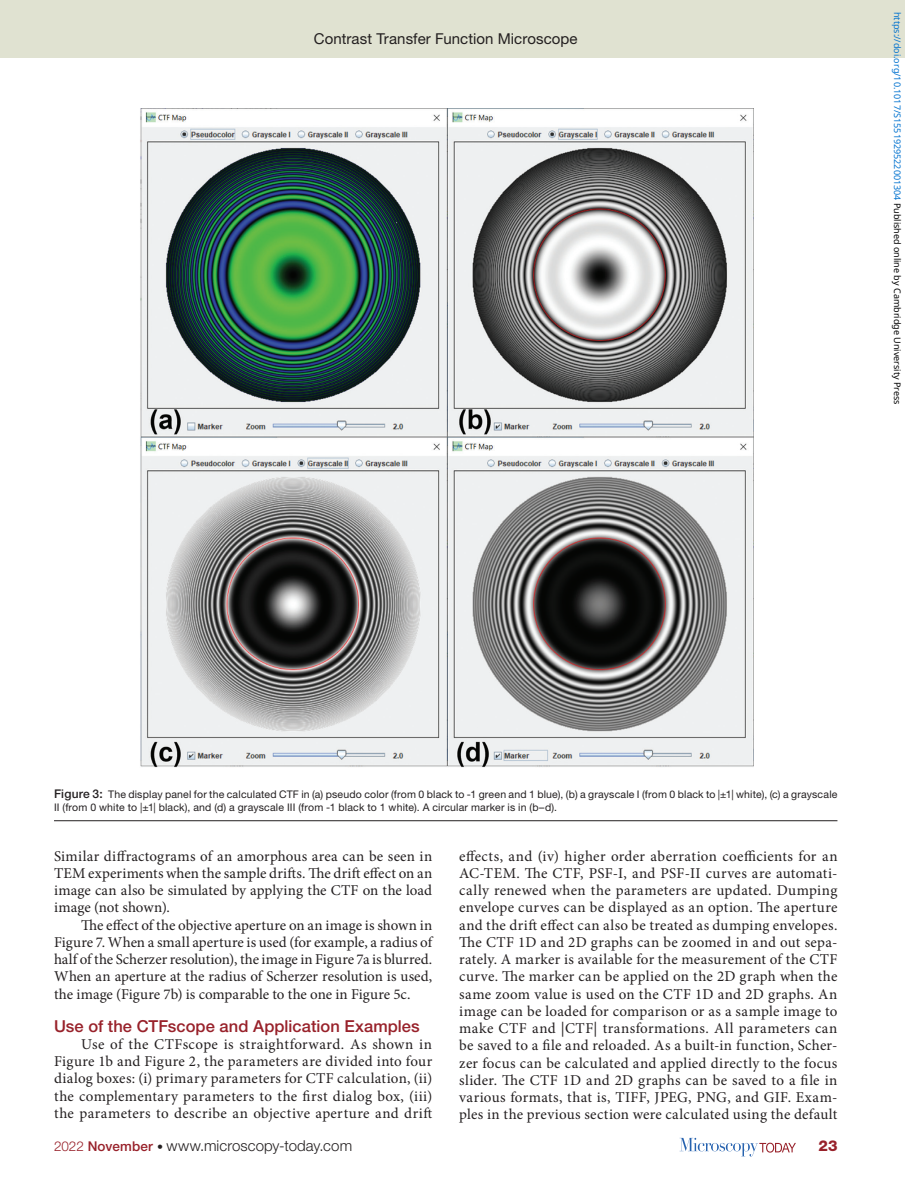
<style>
.page{position:relative;width:905px;height:1188px;background:#fff}
.page>*{position:absolute;margin:0;border:0;box-sizing:border-box;transform-origin:0 0}
.t1{font:500 16.5px "Helvetica Neue LT Std";letter-spacing:.005em;color:#98212a}
.t2{font:15px/17.2px "Minion Pro";letter-spacing:.015em;color:#231f20;text-align:justify}
.t3{font:300 15px "Helvetica Neue LT Std";letter-spacing:.005em;color:#231f20}
.t4{font:15px "Helvetica Neue LT Std";letter-spacing:.005em;color:#231f20}
.t5{font:800 15px "Helvetica Neue LT Std";color:#98212a}
.t6{font:10.5px/13.5px "Helvetica Neue LT Std";letter-spacing:.015em;color:#231f20}
.t7{font:9px "Noto Sans";color:#0172cf}
.s1{color:#000}
.s2{font-weight:500;font-size:12px}
.s3{font-size:13.5px;color:#98212a}
.s4{font-weight:500;font-size:13.5px;color:#98212a}
.s5{font-size:12px}
</style>
<div class="page">
<div style="left:0;top:0;width:904px;height:58px;background:#e0e2d1"></div>
<svg style="left:679px;top:1138px;width:116px;height:18px"></svg>
<hr style="left:54px;top:820px;width:783px;height:1px;background:#231f20">
<img style="left:140px;top:108px;width:613px;height:660px">
<p class="t4" style="left:314px;top:30px;width:265px">Contrast Transfer Function Microscope</p>
<p class="t7" style="left:903px;top:12px;width:394px;rotate:90deg">https://doi.org/10.1017/S1551929522001304 <span class="s1">Published online by Cambridge University Press</span></p>
<p class="t6" style="left:54px;top:787px;width:785px"><span class="s2">Figure 3:</span> The display panel for the calculated CTF in (a) pseudo color (from 0 black to -1 green and 1 blue), (b) a grayscale I (from 0 black to |±1| white), (c) a grayscale<br>II (from 0 white to |±1| black), and (d) a grayscale III (from -1 black to 1 white). A circular marker is in (b–d).</p>
<p class="t2" style="left:54px;top:847px;width:380px">Similar diffractograms of an amorphous area can be seen in TEM experiments when the sample drifts. The drift effect on an image can also be simulated by applying the CTF on the load image (not shown).</p>
<p class="t2" style="left:54px;top:916px;width:380px;text-indent:27px">The effect of the objective aperture on an image is shown in Figure 7. When a small aperture is used (for example, a radius of half of the Scherzer resolution), the image in Figure 7a is blurred.<br>When an aperture at the radius of Scherzer resolution is used, the image (Figure 7b) is comparable to the one in Figure 5c.</p>
<p class="t1" style="left:54px;top:1016px;width:367px">Use of the CTFscope and Application Examples</p>
<p class="t2" style="left:54px;top:1035px;width:380px;text-indent:27px">Use of the CTFscope is straightforward. As shown in Figure 1b and Figure 2, the parameters are divided into four dialog boxes: (i) primary parameters for CTF calculation, (ii) the complementary parameters to the first dialog box, (iii) the parameters to describe an objective aperture and drift</p>
<p class="t2" style="left:459px;top:847px;width:380px">effects, and (iv) higher order aberration coefficients for an AC-TEM. The CTF, PSF-I, and PSF-II curves are automati&shy;cally renewed when the parameters are updated. Dumping envelope curves can be displayed as an option. The aperture and the drift effect can also be treated as dumping envelopes.<br>The CTF 1D and 2D graphs can be zoomed in and out sepa&shy;rately. A marker is available for the measurement of the CTF curve. The marker can be applied on the 2D graph when the same zoom value is used on the CTF 1D and 2D graphs. An image can be loaded for comparison or as a sample image to make CTF and |CTF| transformations. All parameters can be saved to a file and reloaded. As a built-in function, Scher&shy;zer focus can be calculated and applied directly to the focus slider. The CTF 1D and 2D graphs can be saved to a file in various formats, that is, TIFF, JPEG, PNG, and GIF. Exam&shy;ples in the previous section were calculated using the default</p>
<p class="t3" style="left:54px;top:1137px;width:299px"><span class="s3">2022</span> <span class="s4">November</span> <span class="s5">•</span> www.microscopy-today.com</p>
<p class="t5" style="left:818px;top:1137px;width:21px">23</p>
</div>
